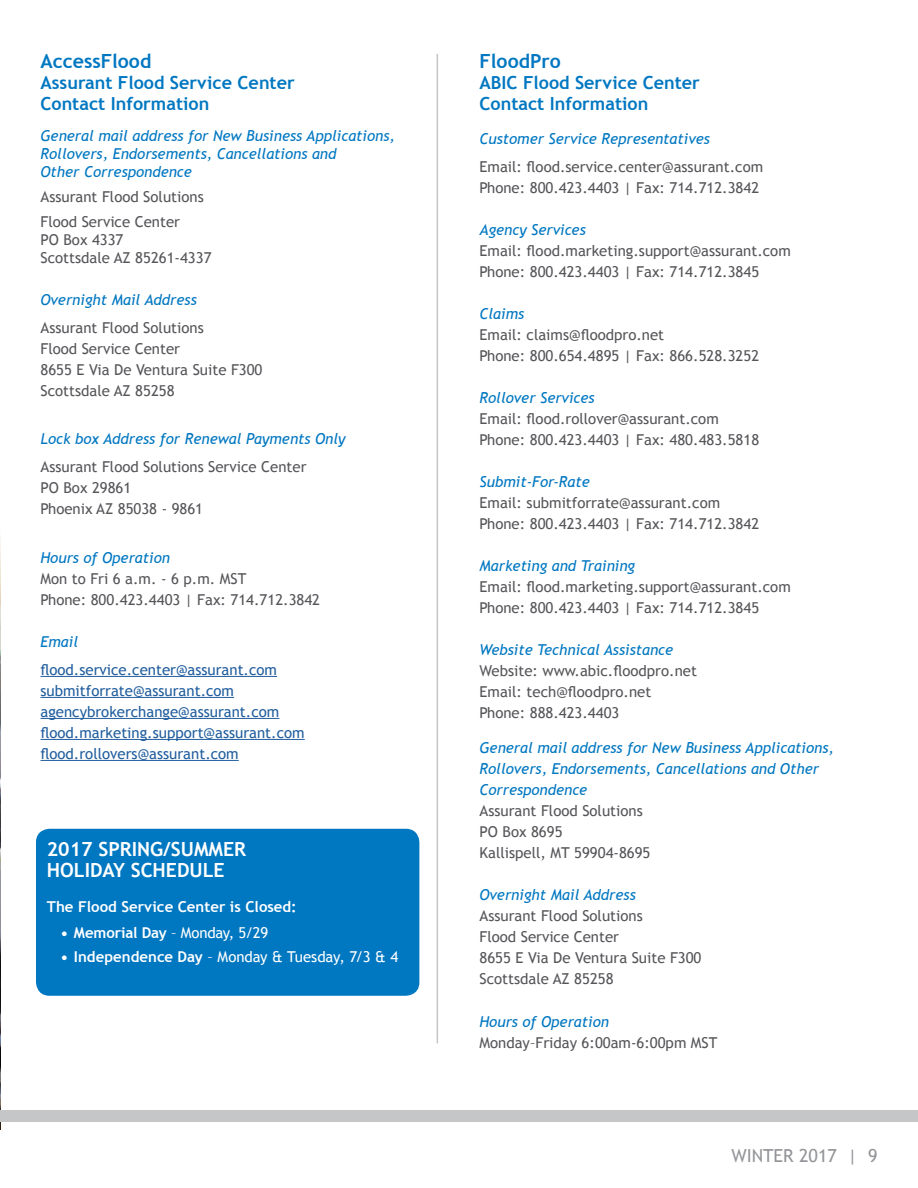
<style>
.page{position:relative;width:918px;height:1188px;background:#fff}
.page>*{position:absolute;margin:0;border:0;box-sizing:border-box;transform-origin:0 0}
.t1{font:700 19.5px/21px "Trebuchet MS";color:#fff}
.t2{font:700 19.5px "Trebuchet MS";color:#0077c1}
.t3{font:700 18px/21px "Trebuchet MS";color:#0077c1}
.t4{font:18px "Trebuchet MS";color:#939598}
.t5{font:15px/21px "Trebuchet MS";color:#56565a}
.t6{font:italic 15px/18px "Trebuchet MS";color:#0077c1}
.t7{font:15px/21px "Trebuchet MS";color:#215e9e}
.t8{font:700 15px "Trebuchet MS";color:#fff}
.t9{font:15px "Trebuchet MS";letter-spacing:-.005em;color:#fff}
.s1{font-weight:400}
.s2{font-weight:700}
</style>
<div class="page">
<img style="left:0;top:537px;width:1px;height:593px">
<div style="left:36px;top:829px;width:383px;height:167px;background:#0077c1;border-radius:14px"></div>
<hr style="left:40px;top:676px;width:237px;height:1px;background:#215e9e">
<hr style="left:40px;top:697px;width:194px;height:1px;background:#215e9e">
<hr style="left:40px;top:718px;width:239px;height:1px;background:#215e9e">
<hr style="left:40px;top:739px;width:265px;height:1px;background:#215e9e">
<hr style="left:40px;top:760px;width:199px;height:1px;background:#215e9e">
<hr style="left:437px;top:54px;width:1px;height:989px;background:#c4c6c8">
<div style="left:0;top:1110px;width:918px;height:11px;background:#c4c6c8"></div>
<h1 class="t2" style="left:40px;top:49px;width:112px">AccessFlood</h1>
<p class="t3" style="left:40px;top:72px;width:256px">Assurant Flood Service Center<br>Contact Information</p>
<p class="t6" style="left:40px;top:127px;width:356px">General mail address for New Business Applications,<br>Rollovers, Endorsements, Cancellations and<br>Other Correspondence</p>
<p class="t5" style="left:40px;top:185px;width:165px;line-height:24.8px">Assurant Flood Solutions<br>Flood Service Center</p>
<p class="t5" style="left:40px;top:231px;width:173px;line-height:18px">PO Box 4337<br>Scottsdale AZ 85261-4337</p>
<p class="t6" style="left:40px;top:291px;width:158px">Overnight Mail Address</p>
<p class="t5" style="left:40px;top:317px;width:223px">Assurant Flood Solutions<br>Flood Service Center<br>8655 E Via De Ventura Suite F300<br>Scottsdale AZ 85258</p>
<p class="t6" style="left:40px;top:430px;width:307px">Lock box Address for Renewal Payments Only</p>
<p class="t5" style="left:40px;top:456px;width:268px">Assurant Flood Solutions Service Center<br>PO Box 29861<br>Phoenix AZ 85038 - 9861</p>
<p class="t6" style="left:40px;top:549px;width:131px">Hours of Operation</p>
<p class="t5" style="left:40px;top:568px;width:281px">Mon to Fri 6 a.m. - 6 p.m. MST<br>Phone: 800.423.4403 | Fax: 714.712.3842</p>
<p class="t6" style="left:40px;top:633px;width:39px">Email</p>
<p class="t7" style="left:40px;top:659px;width:266px">flood.service.center@assurant.com submitforrate@assurant.com agencybrokerchange@assurant.com flood.marketing.support@assurant.com flood.rollovers@assurant.com</p>
<h1 class="t1" style="left:47px;top:839px;width:201px">2017 SPRING/SUMMER<br>HOLIDAY SCHEDULE</h1>
<p class="t8" style="left:47px;top:897px;width:251px">The Flood Service Center is Closed:</p>
<p class="t8" style="left:60px;top:923px;width:209px">• Memorial Day <span class="s1">– Monday, 5/29</span></p>
<p class="t9" style="left:60px;top:948px;width:339px"><span class="s2">• Independence Day</span> – Monday &amp; Tuesday, 7/3 &amp; 4</p>
<h1 class="t2" style="left:480px;top:49px;width:83px">FloodPro</h1>
<p class="t3" style="left:480px;top:72px;width:222px">ABIC Flood Service Center<br>Contact Information</p>
<p class="t6" style="left:480px;top:130px;width:232px">Customer Service Representatives</p>
<p class="t5" style="left:480px;top:156px;width:285px">Email: flood.service.center@assurant.com<br>Phone: 800.423.4403 | Fax: 714.712.3842</p>
<p class="t6" style="left:480px;top:221px;width:108px">Agency Services</p>
<p class="t5" style="left:480px;top:240px;width:313px">Email: flood.marketing.support@assurant.com<br>Phone: 800.423.4403 | Fax: 714.712.3845</p>
<p class="t6" style="left:480px;top:305px;width:46px">Claims</p>
<p class="t5" style="left:480px;top:324px;width:281px">Email: claims@floodpro.net<br>Phone: 800.654.4895 | Fax: 866.528.3252</p>
<p class="t6" style="left:480px;top:389px;width:117px">Rollover Services</p>
<p class="t5" style="left:480px;top:408px;width:281px">Email: flood.rollover@assurant.com<br>Phone: 800.423.4403 | Fax: 480.483.5818</p>
<p class="t6" style="left:480px;top:473px;width:112px">Submit-For-Rate</p>
<p class="t5" style="left:480px;top:492px;width:281px">Email: submitforrate@assurant.com<br>Phone: 800.423.4403 | Fax: 714.712.3842</p>
<p class="t6" style="left:480px;top:557px;width:157px">Marketing and Training</p>
<p class="t5" style="left:480px;top:576px;width:313px">Email: flood.marketing.support@assurant.com<br>Phone: 800.423.4403 | Fax: 714.712.3845</p>
<p class="t6" style="left:480px;top:641px;width:195px">Website Technical Assistance</p>
<p class="t5" style="left:480px;top:660px;width:219px">Website: www.abic.floodpro.net<br>Email: tech@floodpro.net<br>Phone: 888.423.4403</p>
<p class="t6" style="left:480px;top:737px;width:356px;line-height:21px">General mail address for New Business Applications,<br>Rollovers, Endorsements, Cancellations and Other<br>Correspondence</p>
<p class="t5" style="left:480px;top:800px;width:172px">Assurant Flood Solutions<br>PO Box 8695<br>Kallispell, MT 59904-8695</p>
<p class="t6" style="left:480px;top:886px;width:158px">Overnight Mail Address</p>
<p class="t5" style="left:480px;top:906px;width:223px">Assurant Flood Solutions<br>Flood Service Center<br>8655 E Via De Ventura Suite F300<br>Scottsdale AZ 85258</p>
<p class="t6" style="left:480px;top:1013px;width:131px">Hours of Operation</p>
<p class="t5" style="left:480px;top:1032px;width:240px">Monday–Friday 6:00am-6:00pm MST</p>
<p class="t4" style="left:731px;top:1145px;width:148px">WINTER 2017 | 9</p>
</div>
